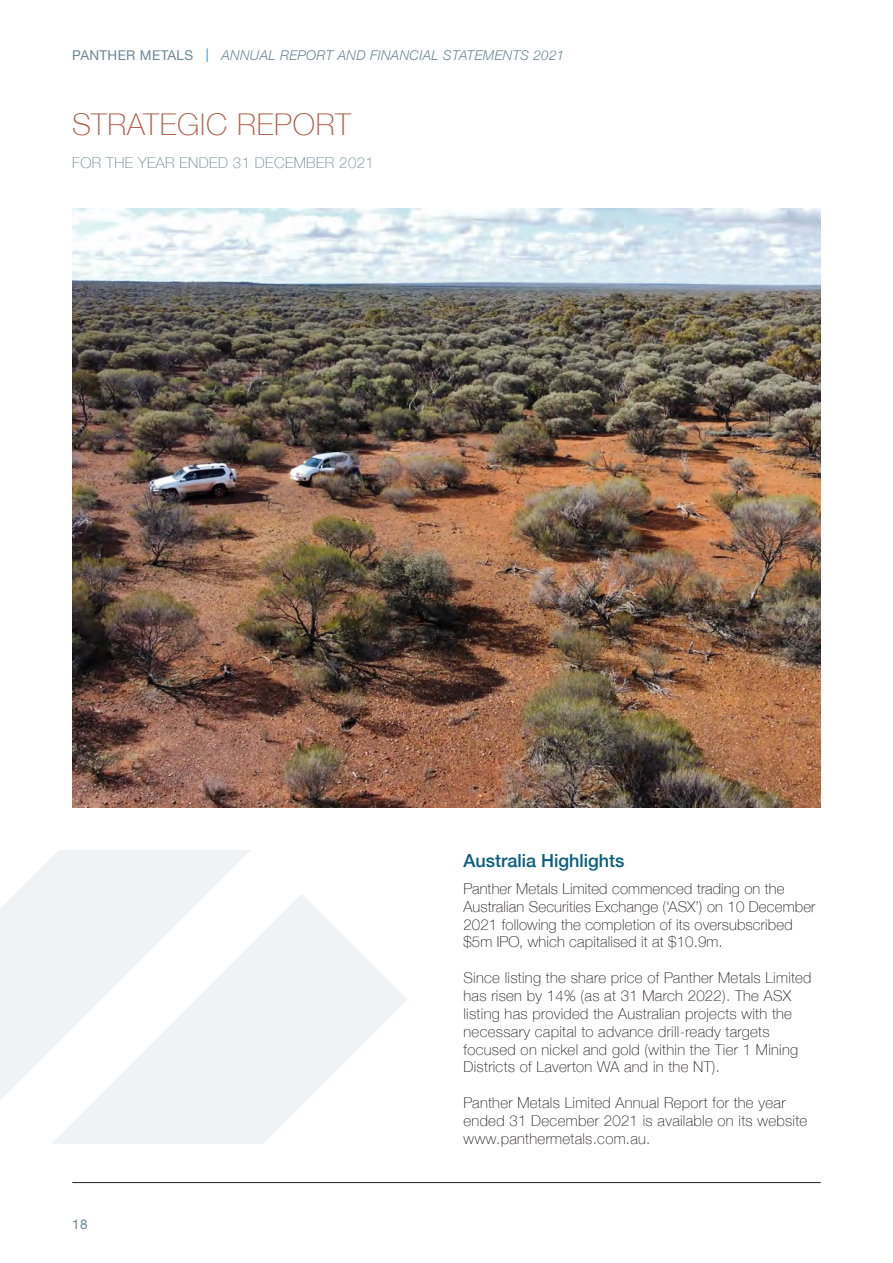
<style>
.page{position:relative;width:893px;height:1263px;background:#fff}
.page>*{position:absolute;margin:0;border:0;box-sizing:border-box;transform-origin:0 0}
.Page_Header{font:100 30px "Helvetica Neue";letter-spacing:.025em;color:#b05c48}
.Sub_Header{font:500 18px "Helvetica Neue";color:#0b5e80}
.t1{font:100 15px/17.9px "Helvetica Neue";letter-spacing:.02em;color:#231f20}
.Financial_Sub_Header{font:100 15px "Helvetica Neue";letter-spacing:.025em;color:#6c8895}
.t2{font:italic 300 13.5px "Helvetica Neue";letter-spacing:.025em;color:#6c8895}
.t3{font:13.5px "Helvetica Neue";color:#6c8895}
.s1{font-weight:400;font-style:normal}
.s2{font-weight:400;font-style:normal;color:#12a0db}
</style>
<div class="page">
<hr style="left:72px;top:1182px;width:749px;height:1px;background:#231f20">
<img style="left:72px;top:208px;width:749px;height:600px">
<svg style="left:52px;top:894px;width:355px;height:250px;fill:#f0f3f6"></svg>
<svg style="left:0;top:850px;width:251px;height:251px;fill:#f0f3f6"></svg>
<p class="t2" style="left:72px;top:44px;width:494px"><span class="s1">PANTHER METALS</span> <span class="s2">|</span> ANNUAL REPORT AND FINANCIAL STATEMENTS 2021</p>
<p class="Page_Header" style="left:72px;top:102px;width:280px">STRATEGIC REPORT</p>
<p class="Financial_Sub_Header" style="left:72px;top:151px;width:303px">FOR THE YEAR ENDED 31 DECEMBER 2021</p>
<p class="t3" style="left:72px;top:1215px;width:17px">18</p>
<p class="Sub_Header" style="left:463px;top:846px;width:163px">Australia Highlights</p>
<p class="t1" style="left:463px;top:879px;width:353px">Panther Metals Limited commenced trading on the Australian Securities Exchange (‘ASX’) on 10 December 2021 following the completion of its oversubscribed $5m IPO, which capitalised it at $10.9m.</p>
<p class="t1" style="left:463px;top:968px;width:350px">Since listing the share price of Panther Metals Limited has risen by 14% (as at 31 March 2022). The ASX listing has provided the Australian projects with the necessary capital to advance drill-ready targets focused on nickel and gold (within the Tier 1 Mining Districts of Laverton WA and in the NT).</p>
<p class="t1" style="left:463px;top:1093px;width:345px">Panther Metals Limited Annual Report for the year ended 31 December 2021 is available on its website</p>
<p class="t1" style="left:463px;top:1129px;width:188px">www.panthermetals.com.au.</p>
</div>
